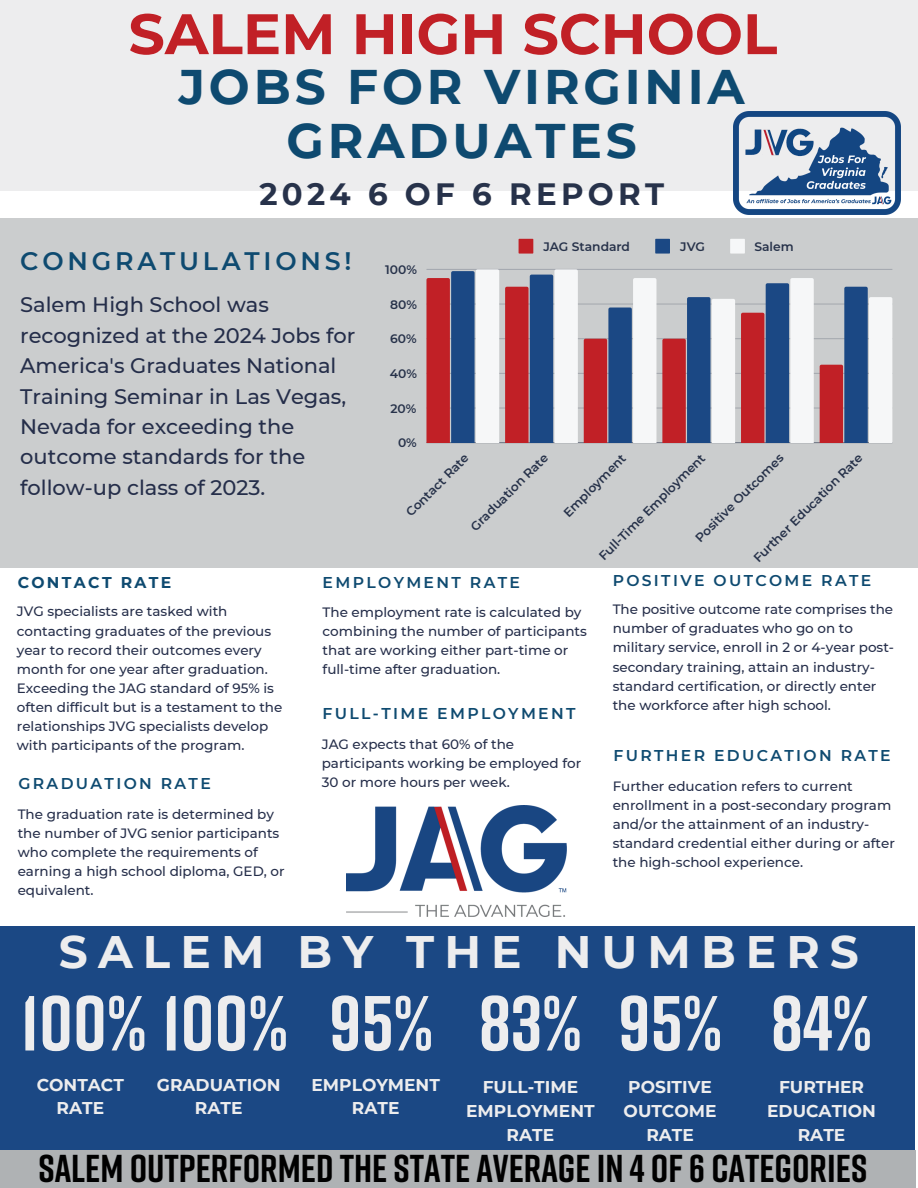
<style>
.page{position:relative;width:918px;height:1188px;background:#fff}
.page>*{position:absolute;margin:0;border:0;box-sizing:border-box;transform-origin:0 0}
.t1{font:700 77.85px "Rift";color:#ededee}
.t2{font:700 57px "Montserrat";color:#c12026}
.t3{font:700 48.6px/54px "Montserrat";letter-spacing:.08em;color:#0e4a70;text-align:center}
.t4{font:700 45.45px "Montserrat";letter-spacing:.22em;color:#ededee}
.t5{font:700 38.85px "Rift";color:#000}
.t6{font:700 30.75px "Montserrat";letter-spacing:.14em;color:#27324a}
.t7{font:600 25.35px "Montserrat";letter-spacing:.15em;color:#0e4a70}
.t8{font:500 21px/30.3px "Montserrat";color:#252e4a}
.t9{font:700 17.1px/23.7px "Montserrat";color:#ededee;text-align:center}
.t10{font:600 15.6px "Montserrat";letter-spacing:.15em;color:#0e4a70}
.t11{font:700 15.6px "Montserrat";letter-spacing:.15em;color:#0e4a70}
.t12{font:500 13.5px/19.2px "Montserrat";color:#252e4a}
.t13{font:600 12.3px "Montserrat";color:#27324a}
</style>
<div class="page">
<div style="left:0;top:926px;width:915px;height:262px;background:#1b4884"></div>
<div style="left:0;top:219px;width:917px;height:349px;background:#cbcdce"></div>
<svg style="left:519px;top:239px;width:14px;height:15px"></svg>
<svg style="left:655px;top:239px;width:15px;height:15px"></svg>
<svg style="left:730px;top:239px;width:15px;height:15px"></svg>
<hr style="left:426px;top:442px;width:466px;height:1px;background:#27324a;opacity:.6">
<hr style="left:426px;top:408px;width:466px;height:1px;background:#27324a;opacity:.25">
<hr style="left:426px;top:373px;width:466px;height:1px;background:#27324a;opacity:.25">
<hr style="left:426px;top:338px;width:466px;height:1px;background:#27324a;opacity:.25">
<hr style="left:426px;top:304px;width:466px;height:1px;background:#27324a;opacity:.25">
<hr style="left:426px;top:269px;width:466px;height:1px;background:#a6aab1">
<svg style="left:426px;top:269px;width:73px;height:174px;background:#9d7b90"></svg>
<svg style="left:505px;top:269px;width:73px;height:174px;background:#9e7f93"></svg>
<svg style="left:584px;top:278px;width:72px;height:165px"></svg>
<svg style="left:662px;top:297px;width:73px;height:146px;background:#9d879c"></svg>
<svg style="left:741px;top:278px;width:73px;height:165px;background:#9f8599"></svg>
<svg style="left:820px;top:287px;width:72px;height:156px"></svg>
<div style="left:0;top:0;width:918px;height:190px;background:#ededee"></div>
<div style="left:0;top:1150px;width:915px;height:38px;background:#afb2b4"></div>
<img style="left:734px;top:111px;width:166px;height:104px">
<img style="left:347px;top:805px;width:219px;height:111px">
<h1 class="t2" style="left:128px;top:-1px;width:650px">SALEM HIGH SCHOOL</h1>
<p class="t3" style="left:179px;top:60px;width:567px">JOBS FOR VIRGINIA<br>GRADUATES</p>
<h5 class="t6" style="left:259px;top:176px;width:406px">2024 6 OF 6 REPORT</h5>
<p class="t7" style="left:20px;top:246px;width:333px">CONGRATULATIONS!</p>
<p class="t8" style="left:20px;top:290px;width:337px">Salem High School was recognized at the 2024 Jobs for<br>America's Graduates National<br>Training Seminar in Las Vegas,<br>Nevada for exceeding the outcome standards for the follow-up class of 2023.</p>
<p class="t13" style="left:385px;top:262px;width:33px">100%</p>
<p class="t13" style="left:390px;top:297px;width:28px">80%</p>
<p class="t13" style="left:390px;top:332px;width:28px">60%</p>
<p class="t13" style="left:390px;top:366px;width:29px">40%</p>
<p class="t13" style="left:391px;top:401px;width:27px">20%</p>
<p class="t13" style="left:398px;top:436px;width:20px">0%</p>
<p class="t13" style="left:544px;top:239px;width:88px">JAG Standard</p>
<p class="t13" style="left:680px;top:239px;width:26px">JVG</p>
<p class="t13" style="left:754px;top:239px;width:41px">Salem</p>
<p class="t13" style="left:596px;top:553px;width:146px;rotate:-45deg">Ful -Time Employment</p>
<p class="t13" style="left:403px;top:509px;width:84px;rotate:-45deg">Contact Rate</p>
<p class="t13" style="left:467px;top:524px;width:105px;rotate:-45deg">Graduation Rate</p>
<p class="t13" style="left:560px;top:509px;width:84px;rotate:-45deg">Employment</p>
<p class="t13" style="left:750px;top:555px;width:150px;rotate:-45deg">Further Education Rate</p>
<p class="t13" style="left:692px;top:535px;width:120px;rotate:-45deg">Positive Outcomes</p>
<h3 class="t11" style="left:18px;top:573px;width:155px">CONTACT RATE</h3>
<p class="t12" style="left:17px;top:602px;width:267px">JVG specialists are tasked with contacting graduates of the previous year to record their outcomes every month for one year after graduation.<br>Exceeding the JAG standard of 95% is often difficult but is a testament to the relationships JVG specialists develop with participants of the program.</p>
<h1 class="t10" style="left:19px;top:774px;width:194px">GRADUATION RATE</h1>
<h1 class="t12" style="left:18px;top:804px;width:268px">The graduation rate is determined by the number of JVG senior participants who complete the requirements of earning a high school diploma, GED, or equivalent.</h1>
<h1 class="t10" style="left:323px;top:573px;width:199px">EMPLOYMENT RATE</h1>
<h1 class="t12" style="left:323px;top:602px;width:266px">The employment rate is calculated by combining the number of participants that are working either part-time or full-time after graduation.</h1>
<p class="t10" style="left:323px;top:704px;width:255px">FULL-TIME EMPLOYMENT</p>
<h1 class="t12" style="left:322px;top:734px;width:261px">JAG expects that 60% of the participants working be employed for<br>30 or more hours per week.</h1>
<p class="t10" style="left:613px;top:570px;width:260px">POSITIVE OUTCOME RATE</p>
<p class="t12" style="left:613px;top:600px;width:283px">The positive outcome rate comprises the number of graduates who go on to military service, enroll in 2 or 4-year post&shy;secondary training, attain an industry&shy;standard certification, or directly enter the workforce after high school.</p>
<p class="t10" style="left:614px;top:746px;width:279px">FURTHER EDUCATION RATE</p>
<p class="t12" style="left:613px;top:776px;width:284px">Further education refers to current enrollment in a post-secondary program and/or the attainment of an industry&shy;standard credential either during or after the high-school experience.</p>
<p class="t4" style="left:59px;top:924px;width:802px">SALEM BY THE NUMBERS</p>
<p class="t1" style="left:21px;top:974px;width:269px">100% 100%</p>
<p class="t9" style="left:37px;top:1073px;width:89px">CONTACT<br>RATE</p>
<p class="t9" style="left:157px;top:1073px;width:125px">GRADUATION<br>RATE</p>
<h6 class="t1" style="left:329px;top:974px;width:106px">95%</h6>
<p class="t9" style="left:312px;top:1073px;width:130px">EMPLOYMENT<br>RATE</p>
<p class="t1" style="left:479px;top:974px;width:104px">83%</p>
<p class="t9" style="left:483px;top:1075px;width:97px">FULL-TIME</p>
<p class="t9" style="left:466px;top:1099px;width:130px">EMPLOYMENT<br>RATE</p>
<p class="t1" style="left:618px;top:974px;width:106px">95%</p>
<p class="t9" style="left:624px;top:1075px;width:94px">POSITIVE<br>OUTCOME<br>RATE</p>
<p class="t1" style="left:771px;top:974px;width:103px">84%</p>
<p class="t9" style="left:767px;top:1075px;width:110px">FURTHER<br>EDUCATION<br>RATE</p>
<p class="t5" style="left:39px;top:1143px;width:830px">SALEM OUTPERFORMED THE STATE AVERAGE IN 4 OF 6 CATEGORIES</p>
</div>
